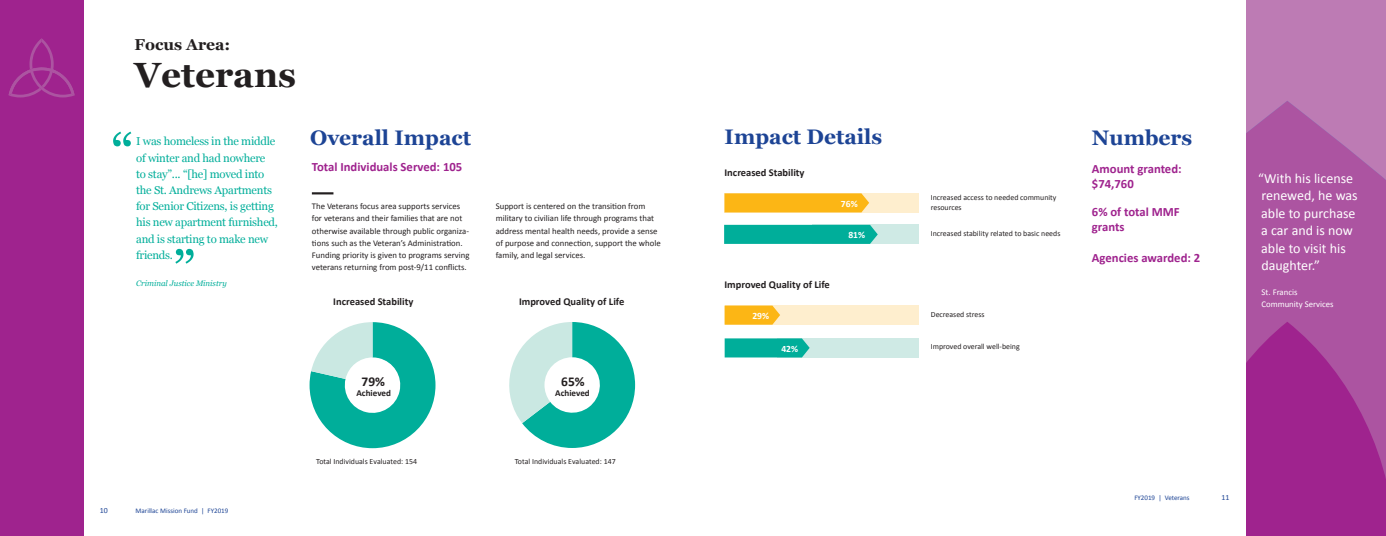
<style>
.page{position:relative;width:1386px;height:536px;background:#fff}
.page>*{position:absolute;margin:0;border:0;box-sizing:border-box;transform-origin:0 0}
.t1{font:56px "Georgia";color:#00ae9a}
.t2{font:700 35px "Georgia";color:#231f20}
.t3{font:700 21px "Georgia";color:#1d4495}
.t4{font:700 15.75px "Georgia";color:#231f20}
.t5{font:14px/17.5px "Calibri";color:#fff}
.t6{font:700 13.47px "Calibri";color:#231f20}
.t7{font:700 12.69px/15.3px "Calibri";color:#9f238e}
.t8{font:11.38px/16.3px "Georgia";letter-spacing:-.02em;color:#00ae9a}
.t9{font:700 10.5px "Calibri";color:#231f20}
.t10{font:700 9.62px "Calibri";color:#fff}
.t11{font:700 9.1px "Calibri";color:#231f20}
.t12{font:8.75px/12.2px "Calibri";color:#231f20}
.t13{font:8.75px/12.2px "Calibri";color:#fff}
.t14{font:7.88px/9.6px "Calibri";color:#231f20}
.t15{font:italic 7.88px "Georgia";color:#00ae9a}
.t16{font:7.88px "Calibri";color:#1d4495}
.t17{font:7px "Calibri";color:#1d4495}
</style>
<div class="page">
<svg style="left:509px;top:322px;width:126px;height:126px"></svg>
<svg style="left:310px;top:322px;width:126px;height:126px"></svg>
<div style="left:725px;top:193px;width:194px;height:19px;background:#feeece"></div>
<svg style="left:725px;top:193px;width:144px;height:19px;background:#fcb81d"></svg>
<div style="left:725px;top:305px;width:193px;height:19px;background:#feeece"></div>
<svg style="left:725px;top:305px;width:55px;height:19px"></svg>
<div style="left:346px;top:358px;width:54px;height:54px;background:#fff;border-radius:50%"></div>
<div style="left:545px;top:358px;width:54px;height:54px;background:#fff;border-radius:50%"></div>
<div style="left:0;top:0;width:84px;height:536px;background:#9f238e"></div>
<div style="left:1247px;top:0;width:139px;height:101px;background:#bd7bb4"></div>
<svg style="left:1247px;top:101px;width:139px;height:220px;background:#ae59a3"></svg>
<svg style="left:1247px;top:321px;width:139px;height:215px;background:#a12e92"></svg>
<div style="left:777px;top:338px;width:141px;height:19px;background:#cfeae5"></div>
<div style="left:812px;top:225px;width:106px;height:19px;background:#cfeae5"></div>
<svg style="left:725px;top:338px;width:85px;height:19px;background:#0eb29f"></svg>
<svg style="left:724px;top:225px;width:154px;height:19px;background:#06af9c"></svg>
<hr style="left:312px;top:192px;width:21px;height:2px;background:#231f20">
<svg style="left:9px;top:38px;width:66px;height:59px"></svg>
<h3 class="t4" style="left:134px;top:36px;width:97px">Focus Area:</h3>
<h2 class="t2" style="left:134px;top:55px;width:163px">Veterans</h2>
<h1 class="t1" style="left:111px;top:122px;width:24px">“</h1>
<h3 class="t8" style="left:136px;top:133px;width:143px">I was homeless in the middle of winter and had nowhere to stay”... “[he] moved into the St. Andrews Apartments for Senior Citizens, is getting his new apartment furnished, and is starting to make new friends.</h3>
<p class="t15" style="left:136px;top:278px;width:92px">Criminal Justice Ministry</p>
<h1 class="t1" style="left:173px;top:239px;width:24px">”</h1>
<h3 class="t3" style="left:725px;top:125px;width:159px">Impact Details</h3>
<h3 class="t3" style="left:310px;top:126px;width:162px">Overall Impact</h3>
<h3 class="t3" style="left:1092px;top:126px;width:102px">Numbers</h3>
<h3 class="t7" style="left:1092px;top:160px;width:91px">Amount granted: $74,760</h3>
<h3 class="t7" style="left:1092px;top:203px;width:89px">6% of total MMF grants</h3>
<h3 class="t7" style="left:1092px;top:249px;width:110px">Agencies awarded: 2</h3>
<h3 class="t7" style="left:312px;top:158px;width:152px">Total Individuals Served: 105</h3>
<p class="t12" style="left:312px;top:200px;width:159px">The Veterans focus area supports services for veterans and their families that are not otherwise available through public organiza&shy;tions such as the Veteran’s Administration.<br>Funding priority is given to programs serving veterans returning from post-9/11 conflicts.</p>
<p class="t12" style="left:496px;top:200px;width:166px">Support is centered on the transition from military to civilian life through programs that address mental health needs, provide a sense of purpose and connection, support the whole family, and legal services.</p>
<p class="t9" style="left:725px;top:165px;width:82px">Increased Stability</p>
<p class="t14" style="left:931px;top:193px;width:127px">Increased access to needed community resources</p>
<p class="t14" style="left:931px;top:228px;width:131px">Increased stability related to basic needs</p>
<p class="t10" style="left:841px;top:196px;width:18px">76%</p>
<p class="t10" style="left:848px;top:228px;width:18px">81%</p>
<p class="t9" style="left:333px;top:293px;width:82px">Increased Stability</p>
<p class="t9" style="left:519px;top:294px;width:107px">Improved Quality of Life</p>
<h3 class="t6" style="left:362px;top:372px;width:25px">79%</h3>
<p class="t11" style="left:356px;top:386px;width:36px">Achieved</p>
<h3 class="t6" style="left:561px;top:372px;width:25px">65%</h3>
<p class="t11" style="left:555px;top:386px;width:36px">Achieved</p>
<p class="t9" style="left:725px;top:277px;width:107px">Improved Quality of Life</p>
<p class="t10" style="left:752px;top:308px;width:18px">29%</p>
<p class="t10" style="left:781px;top:341px;width:18px">42%</p>
<p class="t14" style="left:931px;top:309px;width:55px">Decreased stress</p>
<p class="t14" style="left:931px;top:341px;width:90px">Improved overall well-being</p>
<p class="t16" style="left:100px;top:504px;width:9px">10</p>
<p class="t17" style="left:136px;top:505px;width:94px">Marillac Mission Fund | FY2019</p>
<p class="t14" style="left:316px;top:456px;width:102px">Total Individuals Evaluated: 154</p>
<p class="t14" style="left:515px;top:456px;width:102px">Total Individuals Evaluated: 147</p>
<p class="t17" style="left:1134px;top:492px;width:57px">FY2019 | Veterans</p>
<p class="t16" style="left:1221px;top:491px;width:9px">11</p>
<h3 class="t5" style="left:1258px;top:169px;width:101px">“With his license renewed, he was able to purchase a car and is now able to visit his daughter.”</h3>
<p class="t13" style="left:1261px;top:285px;width:74px">St. Francis<br>Community Services</p>
</div>
